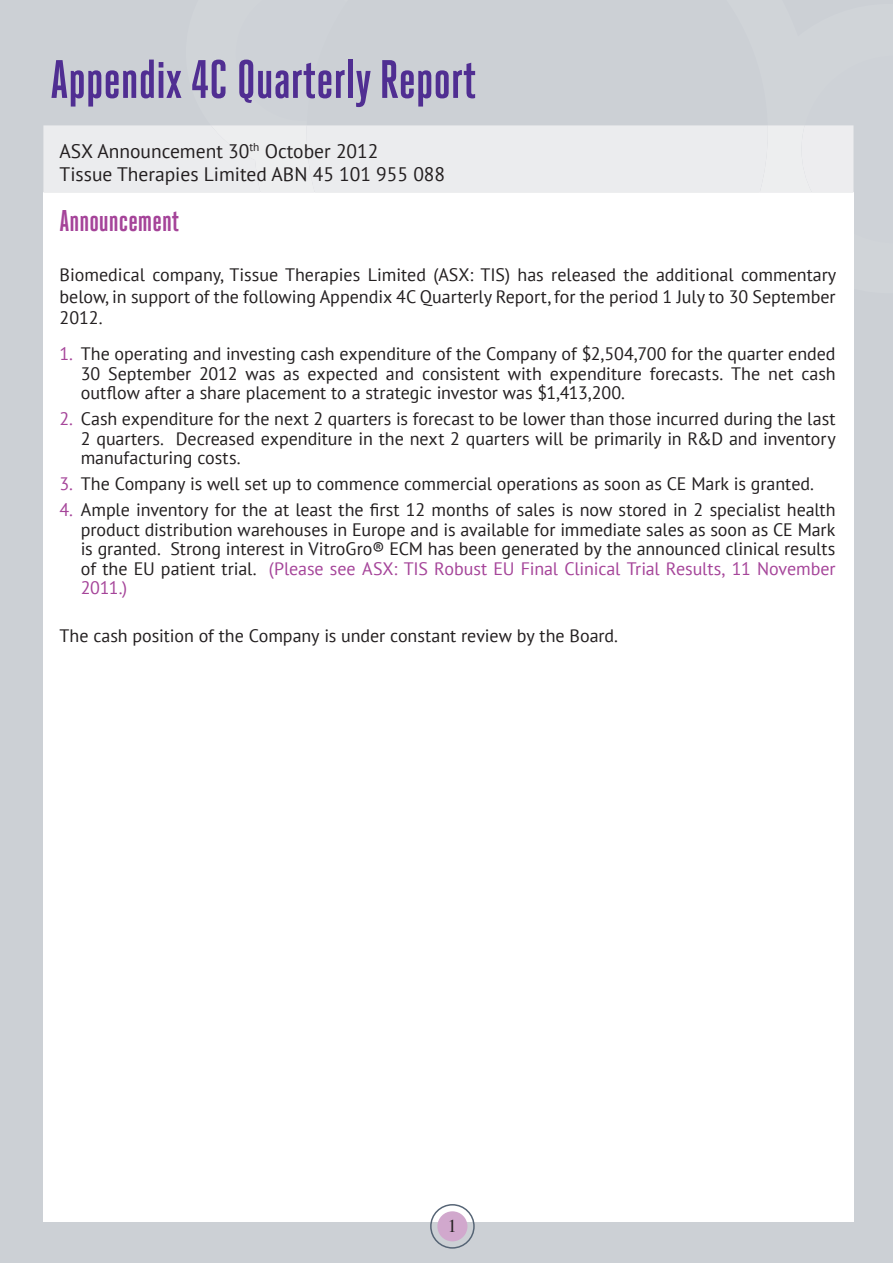
<style>
.page{position:relative;width:893px;height:1263px;background:#ccd0d5}
.page>*{position:absolute;margin:0;border:0;box-sizing:border-box;transform-origin:0 0}
.t1{font:700 54px "Heroic Condensed Ltd";color:#502e92}
.t2{font:700 30px "Heroic Condensed Ltd";color:#a54499}
.t3{font:19.5px "PT Sans";color:#231f20}
.NHMRC{font:18px/19.5px "PT Sans";letter-spacing:-.005em;color:#231f20;text-align:justify}
.Text___Bulletpoint{font:18px "PT Sans";letter-spacing:-.005em;color:#231f20}
.t4{font:18px "Times";color:#231f20}
.s1{color:#a54499}
</style>
<div class="page">
<div style="left:43px;top:193px;width:810px;height:1029px;background:#fff"></div>
<svg style="left:43px;top:125px;width:811px;height:118px"></svg>
<div style="left:430px;top:1204px;width:45px;height:45px;border:1px solid #556475;border-radius:50%"></div>
<div style="left:437px;top:1211px;width:30px;height:30px;background:#d1a8cd;border-radius:50%"></div>
<p class="t1" style="left:50px;top:50px;width:428px">Appendix 4C Quarterly Report</p>
<p class="t3" style="left:60px;top:138px;width:320px">ASX Announcement 30<sup>th</sup> October 2012</p>
<p class="t3" style="left:60px;top:162px;width:387px">Tissue Therapies Limited ABN 45 101 955 088</p>
<p class="t2" style="left:60px;top:205px;width:121px">Announcement</p>
<p class="NHMRC" style="left:60px;top:264px;width:778px;line-height:21.6px">Biomedical company, Tissue Therapies Limited (ASX: TIS) has released the additional commentary below, in support of the following Appendix 4C Quarterly Report, for the period 1 July to 30 September 2012.</p>
<p class="NHMRC" style="left:81px;top:344px;width:756px;text-indent:-21px"><span class="s1">1.</span> The operating and investing cash expenditure of the Company of $2,504,700 for the quarter ended 30 September 2012 was as expected and consistent with expenditure forecasts. The net cash outflow after a share placement to a strategic investor was $1,413,200.</p>
<p class="NHMRC" style="left:81px;top:409px;width:756px;text-indent:-21px"><span class="s1">2.</span> Cash expenditure for the next 2 quarters is forecast to be lower than those incurred during the last 2 quarters. Decreased expenditure in the next 2 quarters will be primarily in R&amp;D and inventory manufacturing costs.</p>
<p class="NHMRC" style="left:60px;top:474px;width:756px"><span class="s1">3.</span> The Company is well set up to commence commercial operations as soon as CE Mark is granted.</p>
<p class="NHMRC" style="left:81px;top:500px;width:756px;text-indent:-21px"><span class="s1">4.</span> Ample inventory for the at least the first 12 months of sales is now stored in 2 specialist health product distribution warehouses in Europe and is available for immediate sales as soon as CE Mark is granted. Strong interest in VitroGro® ECM has been generated by the announced clinical results of the EU patient trial. <span class="s1">(Please see ASX: TIS Robust EU Final Clinical Trial Results, 11 November 2011.)</span></p>
<p class="Text___Bulletpoint" style="left:60px;top:624px;width:560px">The cash position of the Company is under constant review by the Board.</p>
<p class="t4" style="left:448px;top:1209px;width:10px">1</p>
</div>
